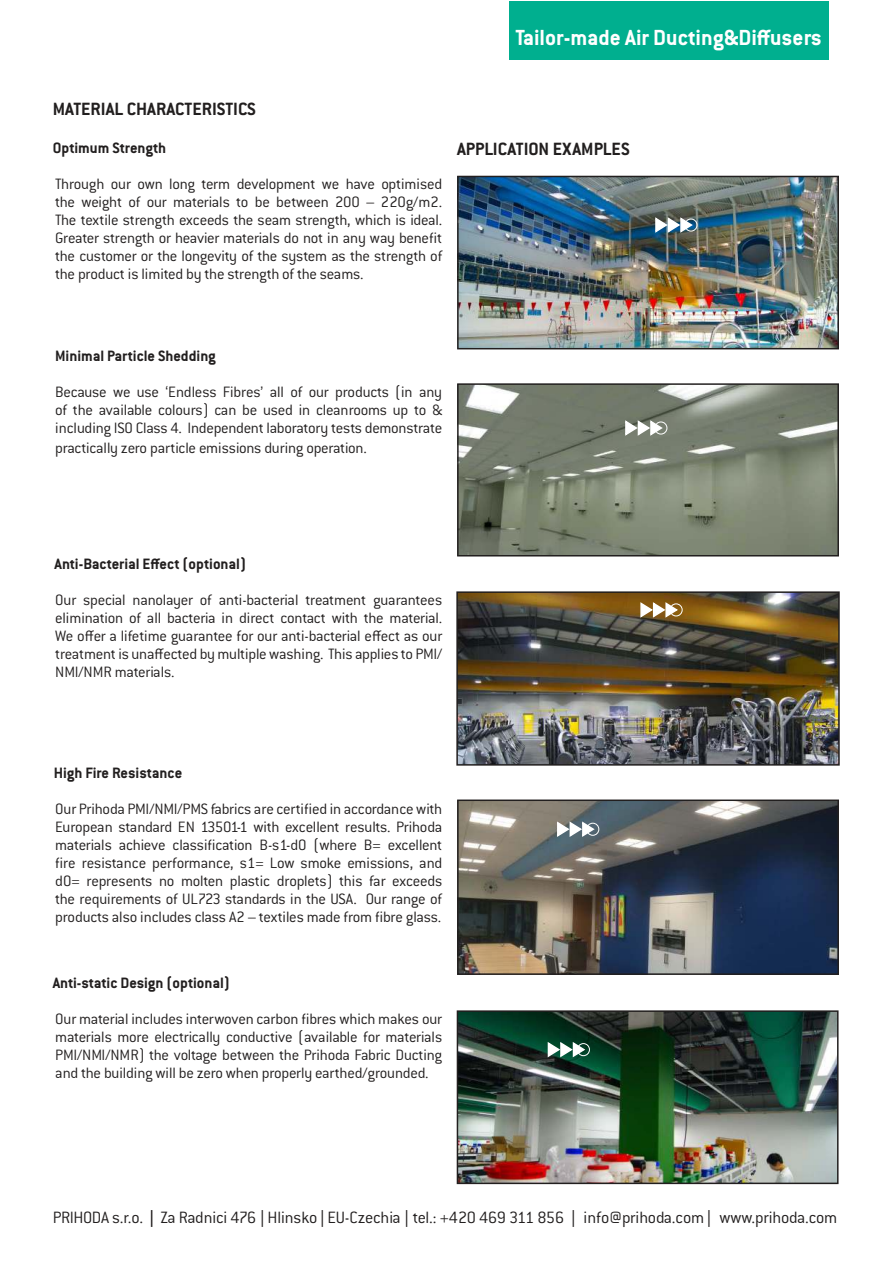
<style>
.page{position:relative;width:893px;height:1263px;background:#fff}
.page>*{position:absolute;margin:0;border:0;box-sizing:border-box;transform-origin:0 0}
.t1{font:700 24px "Conduit ITCCE";color:#fff}
.t2{font:700 19.5px "Conduit ITCCE";color:#221f1f}
.t3{font:300 18px "Conduit ITCCE";letter-spacing:-.01em;color:#221f1f}
.t4{font:300 16.5px/18px "Conduit ITCCE";letter-spacing:-.015em;color:#221f1f;text-align:justify}
.t5{font:700 16.5px "Conduit ITCCE";color:#221f1f}
.s1{font-family:"Arial";font-weight:400}
.s2{font-family:"Arial Narrow";font-weight:400}
</style>
<div class="page">
<div style="left:510px;top:2px;width:319px;height:58px;background:#00af8f"></div>
<img style="left:460px;top:179px;width:376px;height:167px">
<div style="left:457px;top:176px;width:382px;height:173px;border:2px solid #221f1f"></div>
<img style="left:460px;top:386px;width:376px;height:167px">
<div style="left:457px;top:383px;width:382px;height:173px;border:2px solid #221f1f"></div>
<img style="left:459px;top:594px;width:378px;height:169px">
<div style="left:456px;top:591px;width:384px;height:175px;border:2px solid #221f1f"></div>
<img style="left:460px;top:802px;width:376px;height:170px">
<div style="left:457px;top:799px;width:382px;height:176px;border:2px solid #221f1f"></div>
<img style="left:460px;top:1013px;width:375px;height:168px">
<div style="left:457px;top:1010px;width:381px;height:174px;border:2px solid #221f1f"></div>
<div style="left:684px;top:219px;width:13px;height:12px;border:1px solid #fff;border-radius:50%"></div>
<svg style="left:654px;top:216px;width:39px;height:18px"></svg>
<div style="left:654px;top:422px;width:13px;height:12px;border:1px solid #fff;border-radius:50%"></div>
<svg style="left:624px;top:419px;width:39px;height:18px"></svg>
<div style="left:670px;top:603px;width:12px;height:13px;border:1px solid #fff;border-radius:50%"></div>
<svg style="left:640px;top:601px;width:39px;height:18px"></svg>
<div style="left:586px;top:823px;width:13px;height:13px;border:1px solid #fff;border-radius:50%"></div>
<svg style="left:556px;top:820px;width:39px;height:18px"></svg>
<div style="left:577px;top:1043px;width:13px;height:13px;border:1px solid #fff;border-radius:50%"></div>
<svg style="left:547px;top:1040px;width:39px;height:19px"></svg>
<h1 class="t1" style="left:515px;top:28px;width:308px">Tailor-made Air Ducting&amp;Diffusers</h1>
<p class="t2" style="left:53px;top:101px;width:204px">MATERIAL CHARACTERISTICS</p>
<p class="t5" style="left:53px;top:141px;width:115px">Optimum Strength</p>
<p class="t4" style="left:55px;top:176px;width:388px">Through our own long term development we have optimised the weight of our materials to be between 200 – 220g/m2.<br>The textile strength exceeds the seam strength, which is ideal.<br>Greater strength or heavier materials do not in any way benefit the customer or the longevity of the system as the strength of the product is limited by the strength of the seams.</p>
<p class="t2" style="left:457px;top:141px;width:174px">APPLICATION EXAMPLES</p>
<p class="t5" style="left:55px;top:349px;width:162px">Minimal Particle Shedding</p>
<p class="t4" style="left:55px;top:384px;width:389px">Because we use ‘Endless Fibres’ all of our products (in any of the available colours) can be used in cleanrooms up to &amp; including ISO Class 4. Independent laboratory tests demonstrate</p>
<p class="t4" style="left:55px;top:440px;width:313px">practically zero particle emissions during operation.</p>
<p class="t5" style="left:55px;top:557px;width:193px">Anti-Bacterial Effect (optional)</p>
<p class="t4" style="left:55px;top:592px;width:389px">Our special nanolayer of anti-bacterial treatment guarantees elimination of all bacteria in direct contact with the material.<br>We offer a lifetime guarantee for our anti-bacterial effect as our treatment is unaffected by multiple washing. This applies to PMI/ NMI/NMR materials.</p>
<p class="t5" style="left:54px;top:765px;width:130px">High Fire Resistance</p>
<p class="t4" style="left:55px;top:800px;width:389px">Our Prihoda PMI/NMI/PMS fabrics are certified in accordance with European standard EN 13501-1 with excellent results. Prihoda materials achieve classification B-s1-d0 (where B= excellent fire resistance performance, s1= Low smoke emissions, and d0= represents no molten plastic droplets) this far exceeds the requirements of UL723 standards in the USA. Our range of products also includes class A2 – textiles made from fibre glass.</p>
<p class="t5" style="left:53px;top:975px;width:179px">Anti-static Design (optional)</p>
<p class="t4" style="left:55px;top:1010px;width:388px">Our material includes interwoven carbon fibres which makes our materials more electrically conductive (available for materials PMI/NMI/NMR) the voltage between the Prihoda Fabric Ducting and the building will be zero when properly earthed/grounded.</p>
<p class="t3" style="left:53px;top:1209px;width:786px">PRIHODA s.r.o. <span class="s1">|</span> Za Radnici 476 <span class="s2">|</span> Hlinsko <span class="s2">|</span> EU-Czechia <span class="s2">|</span> tel.: +420 469 311 856 <span class="s2">|</span> info@prihoda.com <span class="s2">|</span> www.prihoda.com</p>
</div>
